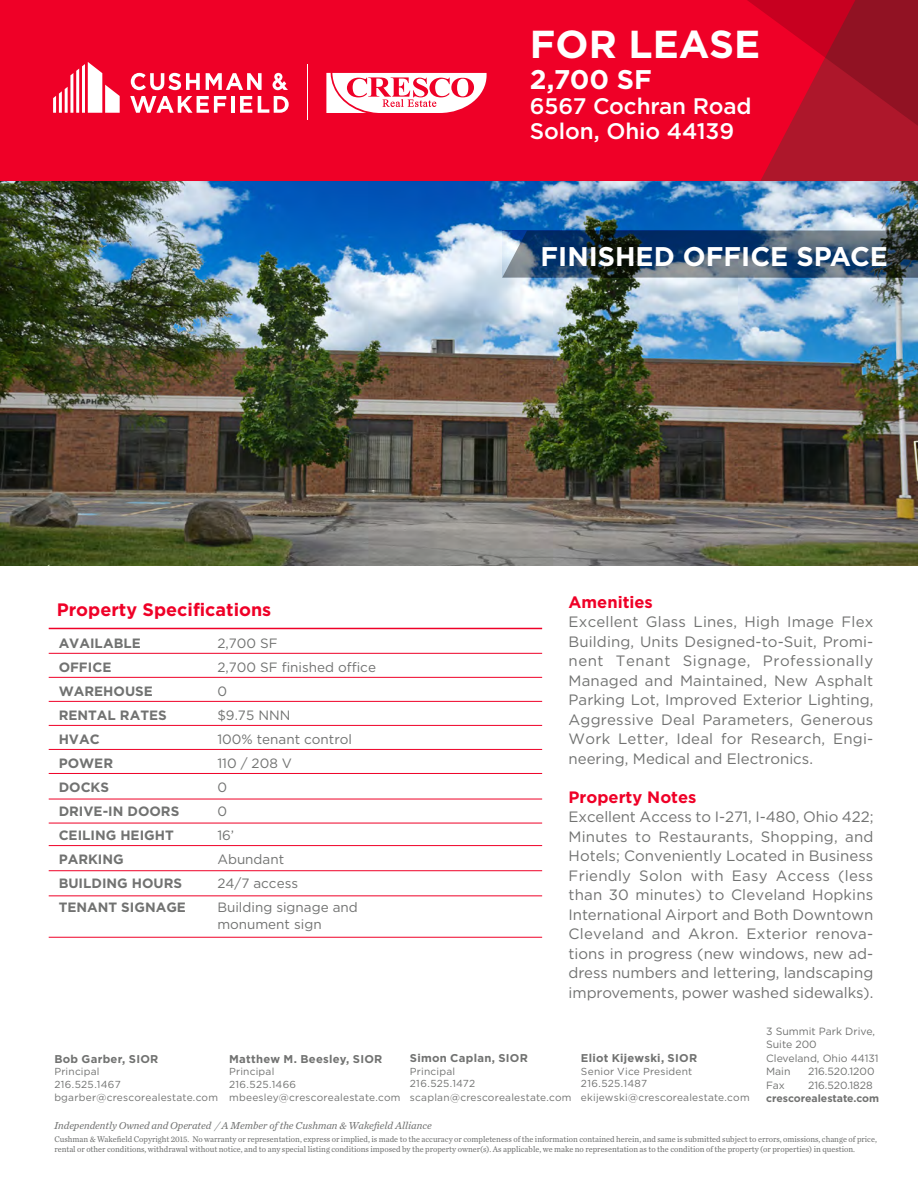
<style>
.page{position:relative;width:918px;height:1188px;background:#fff}
.page>*{position:absolute;margin:0;border:0;box-sizing:border-box;transform-origin:0 0}
.t1{font:700 39px "Gotham";color:#fff}
.Banner_Callout_Text{font:700 27px "Gotham";color:#fff}
.t2{font:500 22.5px/25.2px "Gotham";letter-spacing:-.005em;color:#fff}
.t3{font:700 18px "Gotham";color:#ef0027}
.t4{font:700 16.5px "Gotham";color:#ef0027}
.t5{font:15px/19.5px "Gotham";color:#717271;text-align:justify}
.t6{font:13.5px "Gotham";color:#717271}
.t7{font:700 13.5px "Gotham";color:#717271}
.t8{font:700 11.25px "Gotham";letter-spacing:.025em;color:#717271}
.t9{font:10.5px/13.5px "Gotham";color:#717271}
.t10{font:italic 10.5px "Chronicle Text G2";color:#717271}
.t11{font:700 10.5px "Gotham";color:#717271}
.t12{font:10.2px/12.5px "Gotham";letter-spacing:.02em;color:#717271}
.t13{font:8.7px/10.4px "Chronicle Text G2";color:#717271;scale:.95 1}
</style>
<div class="page">
<img style="left:0;top:181px;width:918px;height:385px">
<svg style="left:502px;top:231px;width:416px;height:47px"></svg>
<hr style="left:49px;top:628px;width:493px;height:1px;background:#ef0027">
<hr style="left:49px;top:653px;width:493px;height:1px;background:#ef0027">
<hr style="left:49px;top:677px;width:493px;height:1px;background:#ef0027">
<hr style="left:49px;top:701px;width:493px;height:1px;background:#ef0027">
<hr style="left:49px;top:725px;width:493px;height:1px;background:#ef0027">
<hr style="left:49px;top:749px;width:493px;height:1px;background:#ef0027">
<hr style="left:49px;top:773px;width:493px;height:1px;background:#ef0027">
<hr style="left:49px;top:799px;width:493px;height:1px;background:#ef0027">
<hr style="left:49px;top:870px;width:493px;height:1px;background:#ef0027">
<hr style="left:49px;top:895px;width:493px;height:1px;background:#ef0027">
<hr style="left:49px;top:937px;width:493px;height:1px;background:#ef0027">
<hr style="left:49px;top:823px;width:493px;height:1px;background:#ef0027">
<hr style="left:49px;top:845px;width:493px;height:1px;background:#ef0027">
<div style="left:0;top:0;width:918px;height:181px;background:#ef0027"></div>
<svg style="left:747px;top:0;width:171px;height:181px"></svg>
<hr style="left:307px;top:64px;width:1px;height:56px;background:#fff">
<svg style="left:53px;top:62px;width:67px;height:51px"></svg>
<hr style="left:231px;top:96px;width:4px;height:17px;background:#fff">
<svg style="left:240px;top:96px;width:12px;height:17px"></svg>
<svg style="left:258px;top:96px;width:31px;height:17px"></svg>
<svg style="left:131px;top:73px;width:69px;height:17px"></svg>
<svg style="left:206px;top:73px;width:56px;height:17px"></svg>
<svg style="left:130px;top:96px;width:96px;height:17px"></svg>
<svg style="left:272px;top:73px;width:16px;height:17px"></svg>
<svg style="left:326px;top:73px;width:161px;height:40px"></svg>
<h1 class="t1" style="left:530px;top:18px;width:232px">FOR LEASE</h1>
<h2 class="Banner_Callout_Text" style="left:530px;top:61px;width:123px">2,700 SF</h2>
<h3 class="t2" style="left:530px;top:93px;width:223px">6567 Cochran Road<br>Solon, Ohio 44139</h3>
<p class="Banner_Callout_Text" style="left:541px;top:238px;width:349px">FINISHED OFFICE SPACE</p>
<p class="t3" style="left:57px;top:597px;width:216px">Property Specifications</p>
<p class="t7" style="left:59px;top:635px;width:84px">AVAILABLE</p>
<p class="t7" style="left:59px;top:659px;width:54px">OFFICE</p>
<p class="t7" style="left:59px;top:683px;width:96px">WAREHOUSE</p>
<p class="t7" style="left:59px;top:707px;width:110px">RENTAL RATES</p>
<p class="t7" style="left:59px;top:731px;width:43px">HVAC</p>
<p class="t7" style="left:59px;top:755px;width:56px">POWER</p>
<p class="t7" style="left:59px;top:779px;width:52px">DOCKS</p>
<p class="t7" style="left:59px;top:803px;width:122px">DRIVE-IN DOORS</p>
<p class="t7" style="left:59px;top:827px;width:117px">CEILING HEIGHT</p>
<p class="t7" style="left:59px;top:851px;width:67px">PARKING</p>
<p class="t7" style="left:59px;top:875px;width:125px">BUILDING HOURS</p>
<p class="t7" style="left:59px;top:899px;width:129px">TENANT SIGNAGE</p>
<p class="t6" style="left:217px;top:635px;width:62px">2,700 SF</p>
<p class="t6" style="left:217px;top:659px;width:160px">2,700 SF finished office</p>
<p class="t6" style="left:217px;top:683px;width:11px">0</p>
<p class="t6" style="left:217px;top:707px;width:74px">$9.75 NNN</p>
<p class="t6" style="left:217px;top:731px;width:136px">100% tenant control</p>
<p class="t6" style="left:217px;top:755px;width:76px">110 / 208 V</p>
<p class="t6" style="left:217px;top:779px;width:11px">0</p>
<p class="t6" style="left:217px;top:803px;width:11px">0</p>
<p class="t6" style="left:217px;top:827px;width:18px">16’</p>
<p class="t6" style="left:217px;top:851px;width:68px">Abundant</p>
<p class="t6" style="left:217px;top:875px;width:82px">24/7 access</p>
<p class="t6" style="left:217px;top:899px;width:142px">Building signage and</p>
<p class="t6" style="left:217px;top:915px;width:106px">monument sign</p>
<p class="t4" style="left:569px;top:591px;width:86px">Amenities</p>
<p class="t5" style="left:569px;top:612px;width:306px">Excellent Glass Lines, High Image Flex Building, Units Designed-to-Suit, Promi&shy;nent Tenant Signage, Professionally Managed and Maintained, New Asphalt Parking Lot, Improved Exterior Lighting, Aggressive Deal Parameters, Generous Work Letter, Ideal for Research, Engi&shy;neering, Medical and Electronics.</p>
<p class="t4" style="left:569px;top:786px;width:129px">Property Notes</p>
<p class="t5" style="left:569px;top:807px;width:306px">Excellent Access to I-271, I-480, Ohio 422; Minutes to Restaurants, Shopping, and Hotels; Conveniently Located in Business Friendly Solon with Easy Access (less than 30 minutes) to Cleveland Hopkins International Airport and Both Downtown Cleveland and Akron. Exterior renova&shy;tions in progress (new windows, new ad&shy;dress numbers and lettering, landscaping improvements, power washed sidewalks).</p>
<p class="t8" style="left:54px;top:1051px;width:106px">Bob Garber, SIOR</p>
<p class="t12" style="left:54px;top:1065px;width:68px">Principal<br>216.525.1467</p>
<p class="t12" style="left:54px;top:1091px;width:165px">bgarber@crescorealestate.com</p>
<p class="t8" style="left:229px;top:1051px;width:155px">Matthew M. Beesley, SIOR</p>
<p class="t12" style="left:229px;top:1065px;width:69px">Principal<br>216.525.1466</p>
<p class="t12" style="left:229px;top:1091px;width:173px">mbeesley@crescorealestate.com</p>
<p class="t8" style="left:410px;top:1051px;width:120px">Simon Caplan, SIOR</p>
<p class="t12" style="left:410px;top:1065px;width:67px">Principal<br>216.525.1472</p>
<p class="t12" style="left:410px;top:1091px;width:163px">scaplan@crescorealestate.com</p>
<p class="t8" style="left:581px;top:1051px;width:118px">Eliot Kijewski, SIOR</p>
<p class="t12" style="left:581px;top:1065px;width:113px">Senior Vice President<br>216.525.1487</p>
<p class="t12" style="left:581px;top:1091px;width:170px">ekijewski@crescorealestate.com</p>
<p class="t9" style="left:766px;top:1024px;width:114px">3 Summit Park Drive,<br>Suite 200<br>Cleveland, Ohio 44131<br>Main</p>
<p class="t9" style="left:808px;top:1065px;width:68px">216.520.1200</p>
<p class="t9" style="left:766px;top:1078px;width:20px">Fax</p>
<p class="t9" style="left:808px;top:1078px;width:66px">216.520.1828</p>
<p class="t11" style="left:766px;top:1092px;width:115px">crescorealestate.com</p>
<p class="t10" style="left:54px;top:1117px;width:379px">Independently Owned and Operated / A Member of the Cushman &amp; Wakefield Alliance</p>
<p class="t13" style="left:54px;top:1133px;width:867px">Cushman &amp; Wakefield Copyright 2015. No warranty or representation, express or implied, is made to the accuracy or completeness of the information contained herein, and same is submitted subject to errors, omissions, change of price, rental or other conditions, withdrawal without notice, and to any special listing conditions imposed by the property owner(s). As applicable, we make no representation as to the condition of the property (or properties) in question.</p>
</div>
